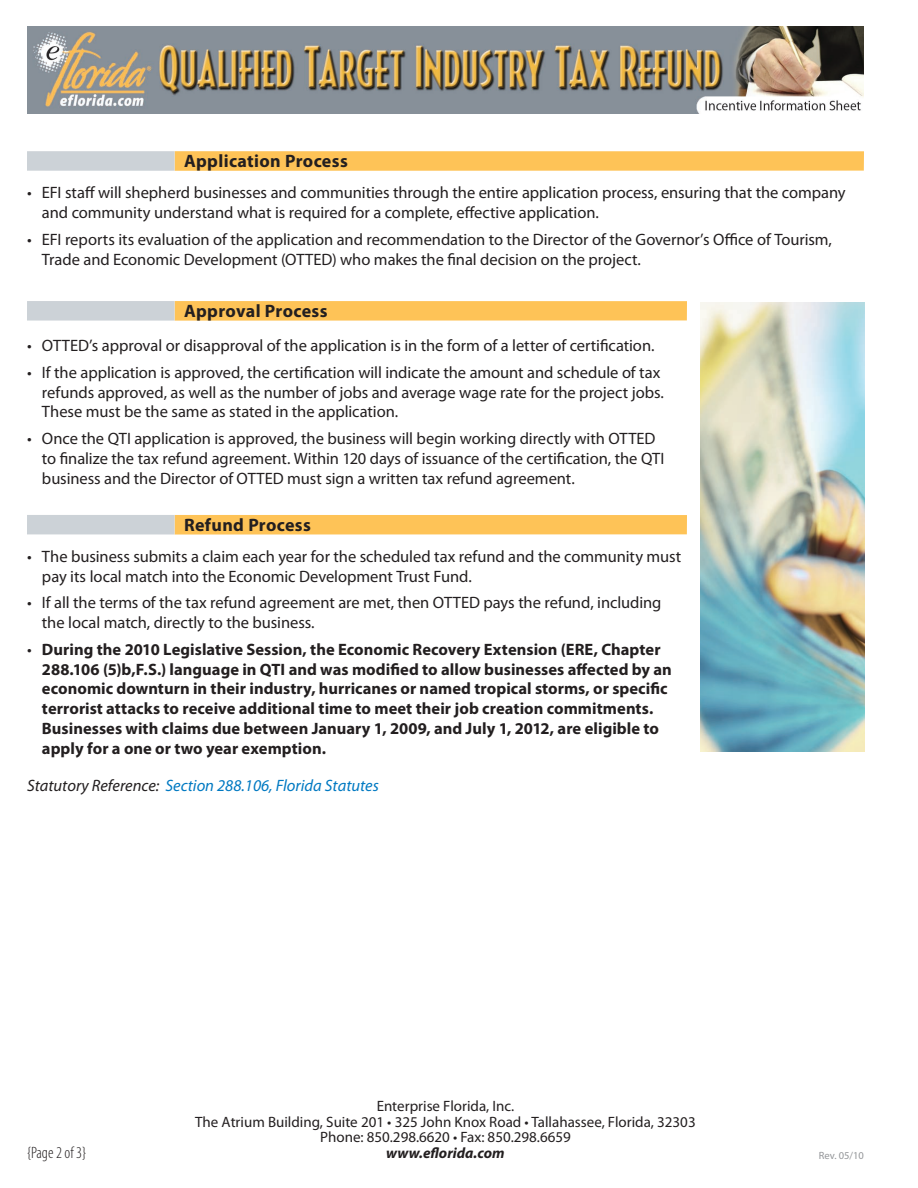
<style>
.page{position:relative;width:918px;height:1188px;background:#fff}
.page>*{position:absolute;margin:0;border:0;box-sizing:border-box;transform-origin:0 0}
.t1{font:700 18px "Myriad Pro";letter-spacing:.02em;color:#231f20}
.t2{font:16.5px/19.8px "Myriad Pro";letter-spacing:-.005em;color:#231f20}
.t3{font:700 16.5px/19.8px "Myriad Pro";color:#231f20}
.t4{font:italic 16.5px "Myriad Pro";color:#0079c2}
.t5{font:300 condensed 16.5px "Myriad Pro";color:#231f20}
.t6{font:15px/15.8px "Myriad Pro";color:#231f20;text-align:center}
.t7{font:italic 700 15px "Myriad Pro";color:#231f20}
.t8{font:10.5px "Myriad Pro";color:#939598}
.s1{font-weight:400}
.s2{color:#231f20}
</style>
<div class="page">
<div style="left:175px;top:301px;width:512px;height:20px;background:#fec357"></div>
<div style="left:27px;top:301px;width:148px;height:20px;background:#ccd2d7"></div>
<img style="left:27px;top:27px;width:837px;height:86px">
<div style="left:175px;top:515px;width:512px;height:20px;background:#fec357"></div>
<div style="left:27px;top:515px;width:148px;height:19px;background:#ccd2d7"></div>
<img style="left:700px;top:303px;width:164px;height:449px">
<div style="left:175px;top:151px;width:689px;height:20px;background:#fec357"></div>
<div style="left:27px;top:151px;width:148px;height:20px;background:#ccd2d7"></div>
<p class="t1" style="left:184px;top:149px;width:165px">Application Process</p>
<p class="t2" style="left:42px;top:183px;width:805px;text-indent:-15px">• EFI staff will shepherd businesses and communities through the entire application process, ensuring that the company and community understand what is required for a complete, effective application.</p>
<p class="t2" style="left:42px;top:229px;width:792px;text-indent:-15px">• EFI reports its evaluation of the application and recommendation to the Director of the Governor’s Office of Tourism,<br>Trade and Economic Development (OTTED) who makes the final decision on the project.</p>
<p class="t1" style="left:184px;top:299px;width:145px">Approval Process</p>
<p class="t2" style="left:27px;top:336px;width:629px">• OTTED’s approval or disapproval of the application is in the form of a letter of certification.</p>
<p class="t2" style="left:42px;top:362px;width:624px;text-indent:-15px">• If the application is approved, the certification will indicate the amount and schedule of tax refunds approved, as well as the number of jobs and average wage rate for the project jobs.<br>These must be the same as stated in the application.</p>
<p class="t2" style="left:42px;top:428px;width:624px;text-indent:-15px">• Once the QTI application is approved, the business will begin working directly with OTTED to finalize the tax refund agreement. Within 120 days of issuance of the certification, the QTI business and the Director of OTTED must sign a written tax refund agreement.</p>
<p class="t1" style="left:184px;top:513px;width:128px">Refund Process</p>
<p class="t2" style="left:42px;top:546px;width:641px;text-indent:-15px">• The business submits a claim each year for the scheduled tax refund and the community must pay its local match into the Economic Development Trust Fund.</p>
<p class="t2" style="left:42px;top:593px;width:621px;text-indent:-15px">• If all the terms of the tax refund agreement are met, then OTTED pays the refund, including the local match, directly to the business.</p>
<p class="t3" style="left:42px;top:639px;width:631px;text-indent:-15px"><span class="s1">•</span> During the 2010 Legislative Session, the Economic Recovery Extension (ERE, Chapter 288.106 (5)b,F.S.) language in QTI and was modified to allow businesses affected by an economic downturn in their industry, hurricanes or named tropical storms, or specific terrorist attacks to receive additional time to meet their job creation commitments.<br>Businesses with claims due between January 1, 2009, and July 1, 2012, are eligible to apply for a one or two year exemption.</p>
<p class="t4" style="left:27px;top:776px;width:353px"><span class="s2">Statutory Reference:</span> Section 288.106, Florida Statutes</p>
<p class="t6" style="left:195px;top:1098px;width:502px">Enterprise Florida, Inc.<br>The Atrium Building, Suite 201 • 325 John Knox Road • Tallahassee, Florida, 32303<br>Phone: 850.298.6620 • Fax: 850.298.6659</p>
<p class="t5" style="left:27px;top:1144px;width:61px">{Page 2 of 3}</p>
<p class="t7" style="left:386px;top:1143px;width:120px">www.eflorida.com</p>
<p class="t8" style="left:819px;top:1149px;width:47px">Rev. 05/10</p>
</div>
